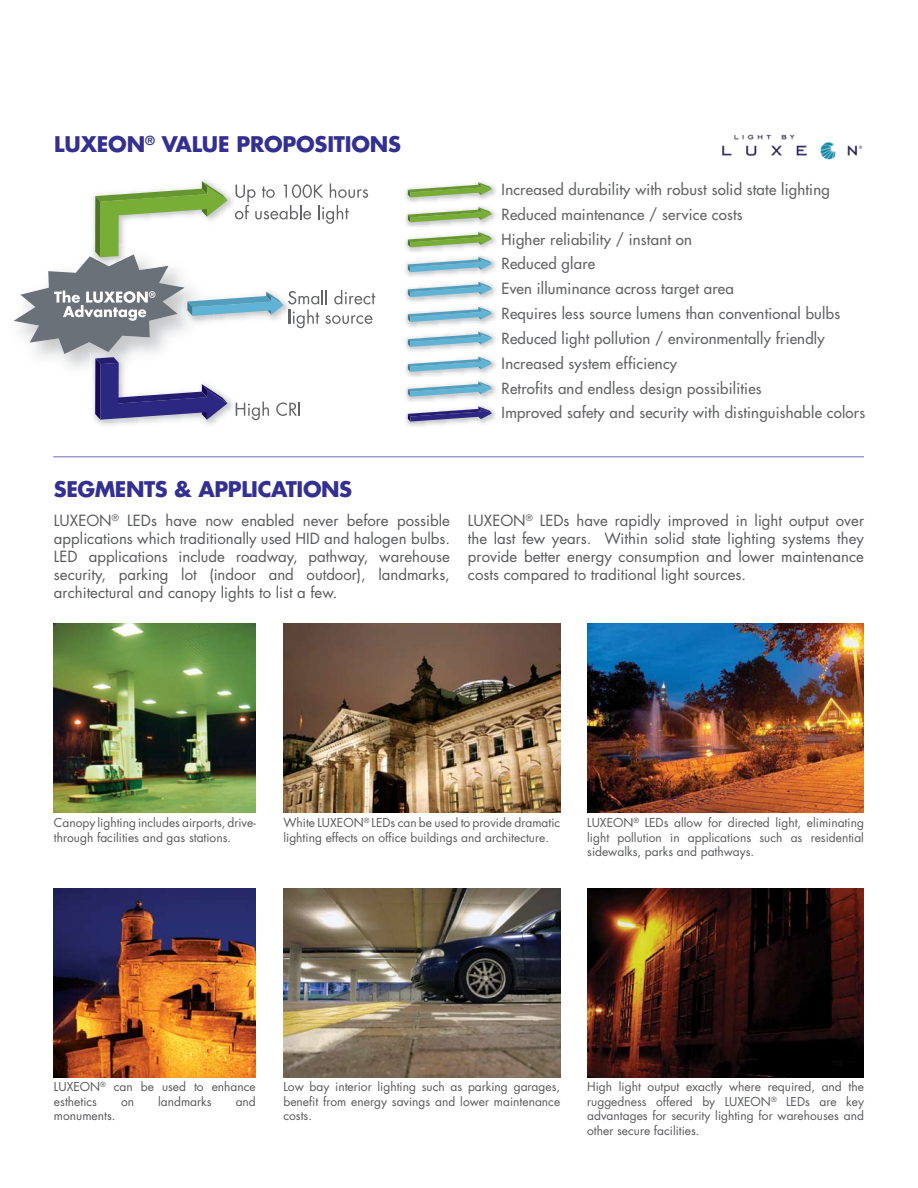
<style>
.page{position:relative;width:918px;height:1188px;background:#fff}
.page>*{position:absolute;margin:0;border:0;box-sizing:border-box;transform-origin:0 0}
.t1{font:700 21px "Futura";letter-spacing:-.015em;color:#333092}
.t2{font:15px/18px "Futura";color:#58595b;text-align:justify}
.t3{font:15px/24.9px "Futura";letter-spacing:.015em;color:#636466}
.t4{font:12px/14.4px "Futura";color:#58595b}
</style>
<div class="page">
<hr style="left:53px;top:456px;width:811px;height:2px;background:#9a9bcd">
<img style="left:54px;top:623px;width:202px;height:189px">
<img style="left:587px;top:623px;width:277px;height:189px">
<img style="left:587px;top:889px;width:277px;height:189px">
<img style="left:283px;top:623px;width:277px;height:189px">
<img style="left:283px;top:889px;width:277px;height:189px">
<img style="left:54px;top:889px;width:202px;height:189px">
<img style="left:405px;top:185px;width:91px;height:18px">
<svg style="left:408px;top:182px;width:84px;height:15px"></svg>
<img style="left:405px;top:206px;width:91px;height:21px">
<svg style="left:408px;top:207px;width:84px;height:15px"></svg>
<img style="left:405px;top:231px;width:91px;height:21px">
<svg style="left:408px;top:232px;width:84px;height:15px"></svg>
<img style="left:405px;top:256px;width:91px;height:21px">
<svg style="left:408px;top:257px;width:84px;height:15px"></svg>
<img style="left:405px;top:281px;width:91px;height:21px">
<svg style="left:408px;top:282px;width:84px;height:15px"></svg>
<img style="left:405px;top:306px;width:91px;height:45px">
<svg style="left:408px;top:307px;width:84px;height:15px"></svg>
<img style="left:405px;top:328px;width:91px;height:1px">
<svg style="left:408px;top:332px;width:84px;height:15px"></svg>
<img style="left:405px;top:356px;width:91px;height:21px">
<svg style="left:408px;top:357px;width:84px;height:15px"></svg>
<img style="left:405px;top:380px;width:91px;height:46px">
<svg style="left:408px;top:382px;width:84px;height:15px"></svg>
<img style="left:405px;top:403px;width:91px;height:1px">
<svg style="left:408px;top:406px;width:84px;height:16px"></svg>
<svg style="left:14px;top:181px;width:361px;height:239px"></svg>
<img style="left:722px;top:134px;width:141px;height:26px">
<h1 class="t1" style="left:54px;top:130px;width:348px">LUXEON<sup>®</sup> VALUE PROPOSITIONS</h1>
<h1 class="t1" style="left:54px;top:475px;width:300px">SEGMENTS &amp; APPLICATIONS</h1>
<p class="t3" style="left:502px;top:177px;width:365px">Increased durability with robust solid state lighting Reduced maintenance / service costs<br>Higher reliability / instant on<br>Reduced glare<br>Even illuminance across target area<br>Requires less source lumens than conventional bulbs Reduced light pollution / environmentally friendly Increased system efficiency<br>Retrofits and endless design possibilities<br>Improved safety and security with distinguishable colors</p>
<p class="t2" style="left:54px;top:511px;width:398px">LUXEON<sup>®</sup> LEDs have now enabled never before possible applications which traditionally used HID and halogen bulbs.<br>LED applications include roadway, pathway, warehouse security, parking lot (indoor and outdoor), landmarks, architectural and canopy lights to list a few.</p>
<p class="t2" style="left:468px;top:511px;width:398px">LUXEON<sup>®</sup> LEDs have rapidly improved in light output over the last few years. Within solid state lighting systems they provide better energy consumption and lower maintenance costs compared to traditional light sources.</p>
<p class="t4" style="left:54px;top:816px;width:203px">Canopy lighting includes airports, drive&shy;through facilities and gas stations.</p>
<p class="t4" style="left:283px;top:816px;width:278px">White LUXEON<sup>®</sup> LEDs can be used to provide dramatic lighting effects on office buildings and architecture.</p>
<p class="t4" style="left:587px;top:816px;width:278px;text-align:justify">LUXEON<sup>®</sup> LEDs allow for directed light, eliminating light pollution in applications such as residential sidewalks, parks and pathways.</p>
<p class="t4" style="left:54px;top:1080px;width:203px">LUXEON<sup>®</sup> can be used to enhance esthetics</p>
<p class="t4" style="left:121px;top:1094px;width:15px">on</p>
<p class="t4" style="left:158px;top:1094px;width:55px">landmarks</p>
<p class="t4" style="left:236px;top:1094px;width:22px">and</p>
<p class="t4" style="left:54px;top:1109px;width:63px">monuments.</p>
<p class="t4" style="left:283px;top:1080px;width:278px;text-align:justify">Low bay interior lighting such as parking garages, benefit from energy savings and lower maintenance costs.</p>
<p class="t4" style="left:587px;top:1080px;width:278px;text-align:justify">High light output exactly where required, and the ruggedness offered by LUXEON<sup>®</sup> LEDs are key advantages for security lighting for warehouses and other secure facilities.</p>
</div>
